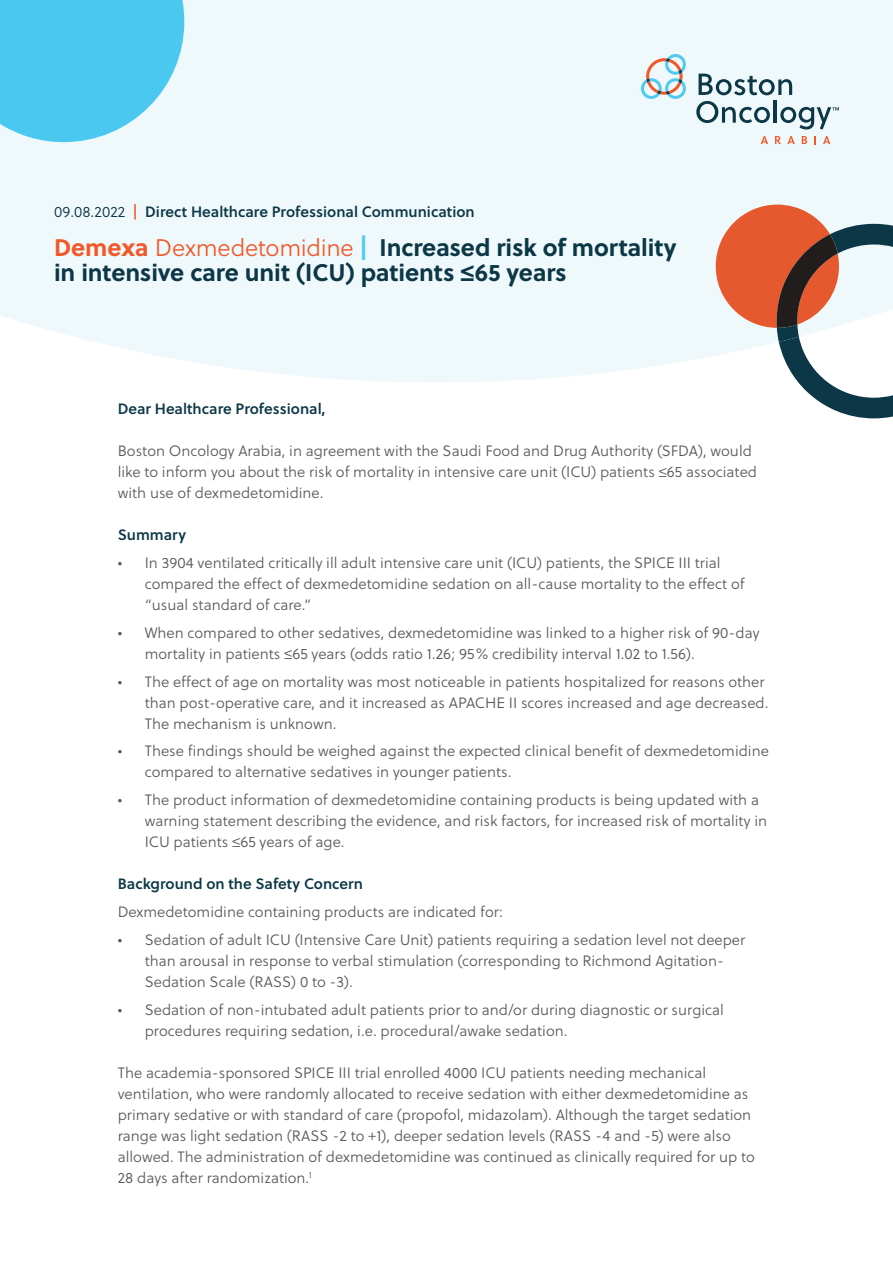
<style>
.page{position:relative;width:893px;height:1263px;background:#fff}
.page>*{position:absolute;margin:0;border:0;box-sizing:border-box;transform-origin:0 0}
.t1{font:700 24px/25.5px "Soleil";letter-spacing:-.005em;color:#0c3746}
.t2{font:15px/21px "Soleil Lt";color:#57585a}
.t3{font:15px "Soleil Sb";color:#0c3746}
.s1{font-family:"Soleil Lt"}
.s2{color:#f15929}
.s3{font-family:"Soleil Lt";font-weight:400;color:#f15929}
.s4{color:#52caf1}
</style>
<div class="page">
<div style="left:0;top:0;width:893px;height:382px;background:#eff9fc"></div>
<svg style="left:641px;top:54px;width:45px;height:45px"></svg>
<svg style="left:761px;top:136px;width:7px;height:8px"></svg>
<svg style="left:775px;top:136px;width:6px;height:8px"></svg>
<svg style="left:787px;top:136px;width:8px;height:8px"></svg>
<svg style="left:802px;top:136px;width:5px;height:8px"></svg>
<svg style="left:823px;top:136px;width:7px;height:8px"></svg>
<svg style="left:699px;top:74px;width:93px;height:21px"></svg>
<svg style="left:696px;top:101px;width:74px;height:22px"></svg>
<hr style="left:774px;top:100px;width:3px;height:23px;background:#0c3746">
<svg style="left:780px;top:107px;width:59px;height:23px"></svg>
<svg style="left:0;top:0;width:184px;height:142px;background:#5fcef1"></svg>
<svg style="left:716px;top:205px;width:177px;height:213px"></svg>
<p class="t3" style="left:54px;top:201px;width:422px"><span class="s1">09.08.2022</span> <span class="s2">|</span> Direct Healthcare Professional Communication</p>
<h1 class="t1" style="left:54px;top:233px;width:624px"><span class="s2">Demexa</span> <span class="s3">Dexmedetomidine</span> <span class="s4">|</span> Increased risk of mortality in intensive care unit (ICU) patients ≤65 years</h1>
<p class="t3" style="left:118px;top:398px;width:209px">Dear Healthcare Professional,</p>
<p class="t2" style="left:118px;top:440px;width:641px">Boston Oncology Arabia, in agreement with the Saudi Food and Drug Authority (SFDA), would like to inform you about the risk of mortality in intensive care unit (ICU) patients ≤65 associated with use of dexmedetomidine.</p>
<p class="t3" style="left:118px;top:524px;width:70px">Summary</p>
<p class="t2" style="left:145px;top:552px;width:601px;text-indent:-27px">• In 3904 ventilated critically ill adult intensive care unit (ICU) patients, the SPICE III trial compared the effect of dexmedetomidine sedation on all-cause mortality to the effect of “usual standard of care.”</p>
<p class="t2" style="left:145px;top:622px;width:616px;text-indent:-27px">• When compared to other sedatives, dexmedetomidine was linked to a higher risk of 90-day mortality in patients ≤65 years (odds ratio 1.26; 95% credibility interval 1.02 to 1.56).</p>
<p class="t2" style="left:145px;top:671px;width:625px;text-indent:-27px">• The effect of age on mortality was most noticeable in patients hospitalized for reasons other than post-operative care, and it increased as APACHE II scores increased and age decreased.<br>The mechanism is unknown.</p>
<p class="t2" style="left:145px;top:740px;width:626px;text-indent:-27px">• These findings should be weighed against the expected clinical benefit of dexmedetomidine compared to alternative sedatives in younger patients.</p>
<p class="t2" style="left:145px;top:789px;width:624px;text-indent:-27px">• The product information of dexmedetomidine containing products is being updated with a warning statement describing the evidence, and risk factors, for increased risk of mortality in<br>ICU patients ≤65 years of age.</p>
<p class="t3" style="left:118px;top:872px;width:247px">Background on the Safety Concern</p>
<p class="t2" style="left:118px;top:901px;width:387px">Dexmedetomidine containing products are indicated for:</p>
<p class="t2" style="left:145px;top:929px;width:602px;text-indent:-27px">• Sedation of adult ICU (Intensive Care Unit) patients requiring a sedation level not deeper than arousal in response to verbal stimulation (corresponding to Richmond Agitation-<br>Sedation Scale (RASS) 0 to -3).</p>
<p class="t2" style="left:145px;top:998px;width:581px;text-indent:-27px">• Sedation of non-intubated adult patients prior to and/or during diagnostic or surgical procedures requiring sedation, i.e. procedural/awake sedation.</p>
<p class="t2" style="left:118px;top:1061px;width:639px">The academia-sponsored SPICE III trial enrolled 4000 ICU patients needing mechanical ventilation, who were randomly allocated to receive sedation with either dexmedetomidine as primary sedative or with standard of care (propofol, midazolam). Although the target sedation range was light sedation (RASS -2 to +1), deeper sedation levels (RASS -4 and -5) were also allowed. The administration of dexmedetomidine was continued as clinically required for up to 28 days after randomization.<sup>1</sup></p>
</div>
